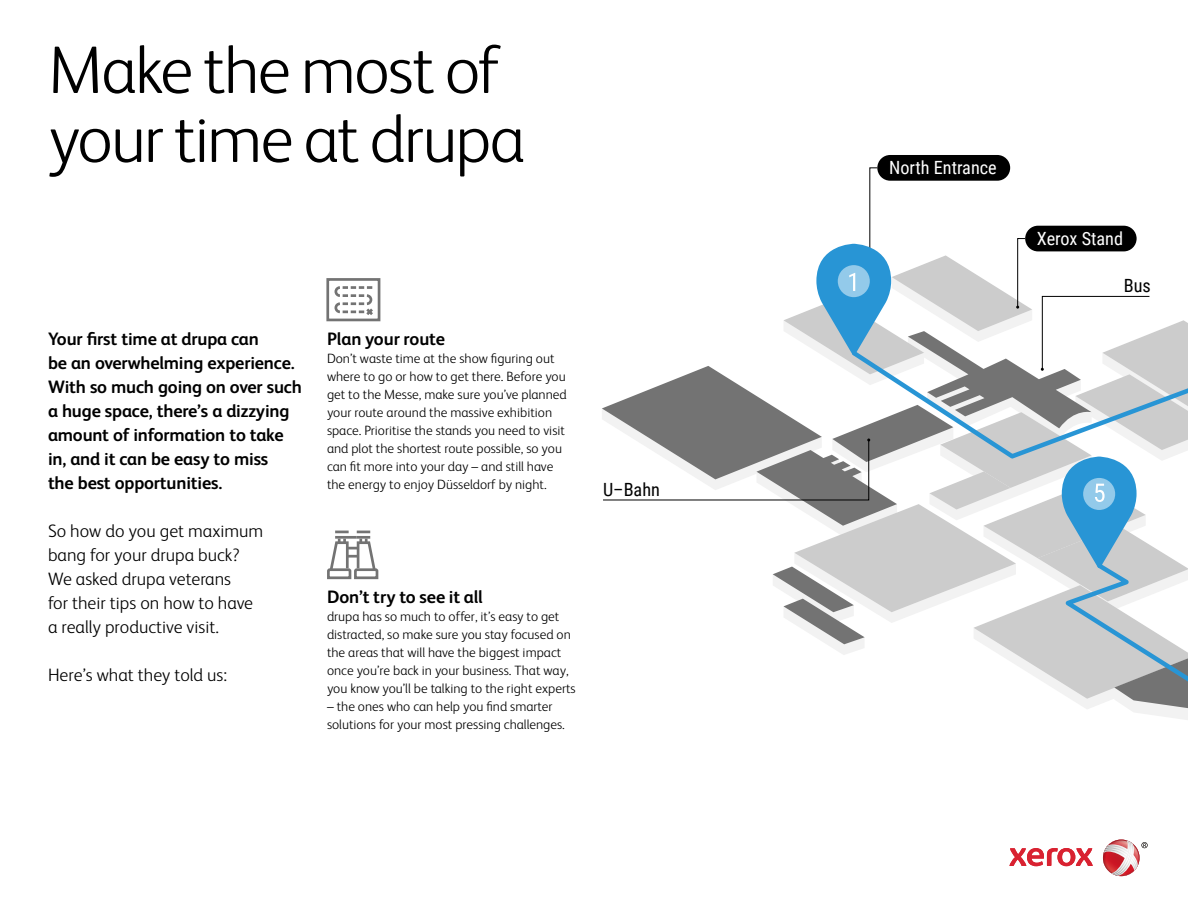
<style>
.page{position:relative;width:1188px;height:918px;background:#fff}
.page>*{position:absolute;margin:0;border:0;box-sizing:border-box;transform-origin:0 0}
.t1{font:300 67.5px/69px "Xerox Sans";letter-spacing:-.03em;color:#000}
.t2{font:18.15px "Roboto Condensed";color:#fff}
.t3{font:18.15px "Roboto Condensed";color:#000}
.t4{font:700 18px/24px "Xerox Sans";letter-spacing:-.01em;color:#000}
.t5{font:300 18px/24px "Xerox Sans";color:#000}
.t6{font:300 13.5px/18px "Xerox Sans";color:#000}
</style>
<div class="page">
<div style="left:877px;top:155px;width:133px;height:26px;background:#000;border-radius:13px"></div>
<svg style="left:602px;top:167px;width:586px;height:553px"></svg>
<svg style="left:1009px;top:848px;width:84px;height:18px"></svg>
<svg style="left:1104px;top:840px;width:43px;height:36px"></svg>
<div style="left:326px;top:278px;width:54px;height:43px;border:3px solid #737373"></div>
<svg style="left:333px;top:286px;width:43px;height:32px"></svg>
<svg style="left:327px;top:531px;width:52px;height:49px"></svg>
<h1 class="t1" style="left:48px;top:32px;width:479px">Make the most of your time at drupa</h1>
<h3 class="t4" style="left:48px;top:326px;width:255px">Your first time at drupa can<br>be an overwhelming experience.<br>With so much going on over such a huge space, there’s a dizzying amount of information to take in, and it can be easy to miss<br>the best opportunities.</h3>
<h3 class="t5" style="left:48px;top:518px;width:217px">So how do you get maximum bang for your drupa buck?<br>We asked drupa veterans<br>for their tips on how to have a really productive visit.</h3>
<h3 class="t5" style="left:48px;top:662px;width:181px">Here’s what they told us:</h3>
<h3 class="t4" style="left:327px;top:326px;width:120px">Plan your route</h3>
<p class="t6" style="left:327px;top:349px;width:241px">Don’t waste time at the show figuring out where to go or how to get there. Before you get to the Messe, make sure you’ve planned your route around the massive exhibition space. Prioritise the stands you need to visit and plot the shortest route possible, so you can fit more into your day – and still have the energy to enjoy Düsseldorf by night.</p>
<h3 class="t4" style="left:327px;top:584px;width:157px">Don’t try to see it all</h3>
<p class="t6" style="left:327px;top:607px;width:250px">drupa has so much to offer, it’s easy to get distracted, so make sure you stay focused on the areas that will have the biggest impact once you’re back in your business. That way, you know you’ll be talking to the right experts</p>
<p class="t6" style="left:327px;top:697px;width:239px">– the ones who can help you find smarter solutions for your most pressing challenges.</p>
<h2 class="t3" style="left:603px;top:477px;width:58px">U–Bahn</h2>
<h2 class="t2" style="left:889px;top:155px;width:109px">North Entrance</h2>
<h2 class="t2" style="left:1037px;top:226px;width:88px">Xerox Stand</h2>
<h2 class="t3" style="left:1124px;top:273px;width:29px">Bus</h2>
</div>
